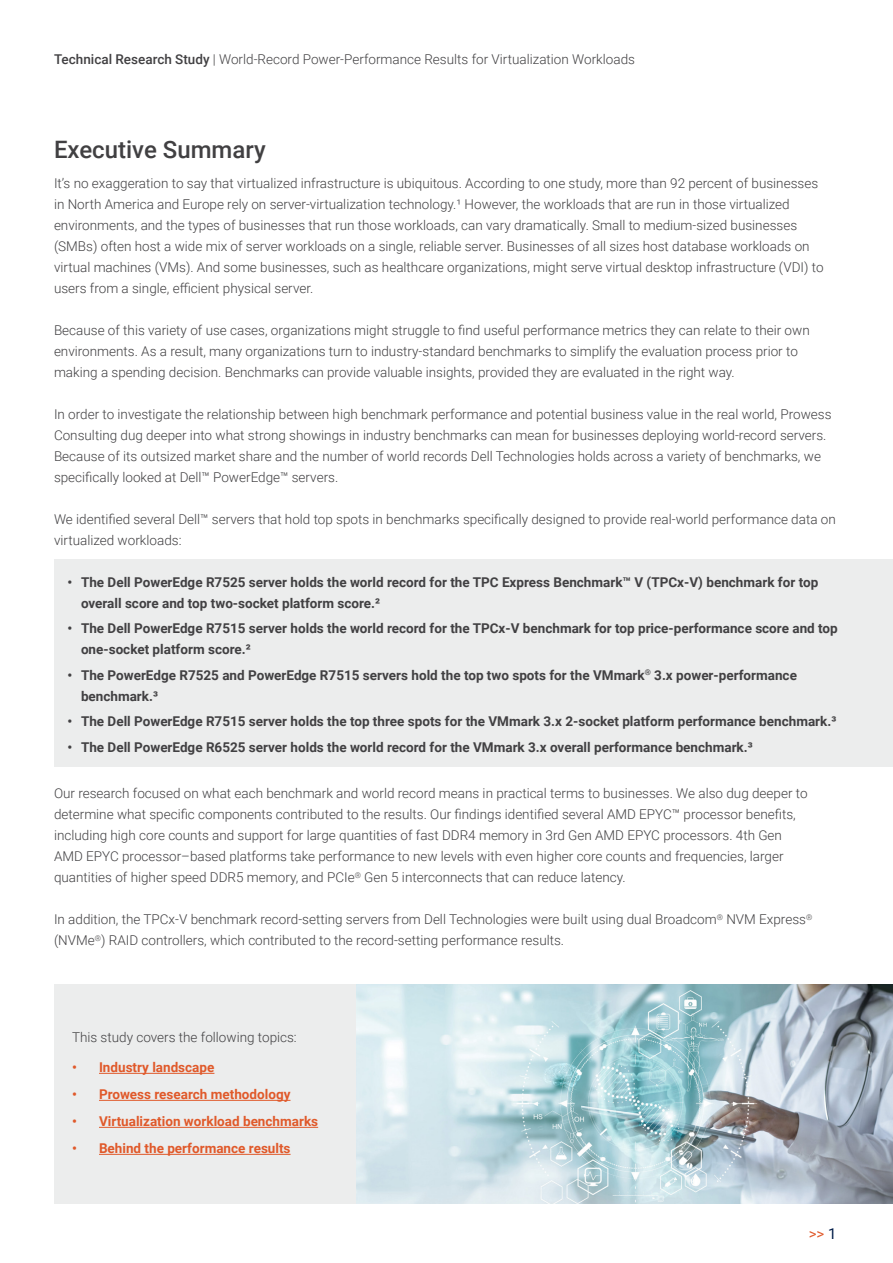
<style>
.page{position:relative;width:893px;height:1263px;background:#fff}
.page>*{position:absolute;margin:0;border:0;box-sizing:border-box;transform-origin:0 0}
.P__H1{font:500 24px "Roboto";color:#414042}
.t1{font:15px "Roboto";color:#e0592a}
.P__Body_Copy{font:300 13.5px/21px "Roboto";color:#414042}
.t2{font:700 13.5px/21px "Roboto";color:#414042}
.t3{font:700 13.5px "Roboto";color:#e0592a}
.P__H1-2{font:300 13.5px "Roboto";color:#414042}
.s1{font-weight:500}
.s2{color:#021d49}
</style>
<div class="page">
<div style="left:54px;top:560px;width:839px;height:207px;background:#eceded"></div>
<div style="left:54px;top:984px;width:406px;height:219px;background:#eceded"></div>
<img style="left:356px;top:984px;width:537px;height:219px">
<hr style="left:99px;top:1073px;width:115px;height:1px;background:#e0592a">
<hr style="left:99px;top:1100px;width:191px;height:1px;background:#e0592a">
<hr style="left:99px;top:1127px;width:219px;height:1px;background:#e0592a">
<hr style="left:99px;top:1154px;width:192px;height:1px;background:#e0592a">
<p class="P__Body_Copy" style="left:54px;top:48px;width:582px"><span class="s1">Technical Research Study</span> | World-Record Power-Performance Results for Virtualization Workloads</p>
<p class="P__H1" style="left:54px;top:132px;width:213px">Executive Summary</p>
<p class="P__Body_Copy" style="left:54px;top:172px;width:771px">It’s no exaggeration to say that virtualized infrastructure is ubiquitous. According to one study, more than 92 percent of businesses in North America and Europe rely on server-virtualization technology.¹ However, the workloads that are run in those virtualized environments, and the types of businesses that run those workloads, can vary dramatically. Small to medium-sized businesses (SMBs) often host a wide mix of server workloads on a single, reliable server. Businesses of all sizes host database workloads on virtual machines (VMs). And some businesses, such as healthcare organizations, might serve virtual desktop infrastructure (VDI) to users from a single, efficient physical server.</p>
<p class="P__Body_Copy" style="left:54px;top:319px;width:757px">Because of this variety of use cases, organizations might struggle to find useful performance metrics they can relate to their own environments. As a result, many organizations turn to industry-standard benchmarks to simplify the evaluation process prior to making a spending decision. Benchmarks can provide valuable insights, provided they are evaluated in the right way.</p>
<p class="P__Body_Copy" style="left:54px;top:403px;width:779px">In order to investigate the relationship between high benchmark performance and potential business value in the real world, Prowess Consulting dug deeper into what strong showings in industry benchmarks can mean for businesses deploying world-record servers.<br>Because of its outsized market share and the number of world records Dell Technologies holds across a variety of benchmarks, we specifically looked at Dell™ PowerEdge™ servers.</p>
<p class="P__Body_Copy" style="left:54px;top:508px;width:783px">We identified several Dell™ servers that hold top spots in benchmarks specifically designed to provide real-world performance data on virtualized workloads:</p>
<p class="t2" style="left:81px;top:571px;width:739px;text-indent:-14px">• The Dell PowerEdge R7525 server holds the world record for the TPC Express Benchmark™ V (TPCx-V) benchmark for top overall score and top two-socket platform score.²</p>
<p class="t2" style="left:81px;top:617px;width:758px;text-indent:-14px">• The Dell PowerEdge R7515 server holds the world record for the TPCx-V benchmark for top price-performance score and top one-socket platform score.²</p>
<p class="t2" style="left:81px;top:664px;width:717px;text-indent:-14px">• The PowerEdge R7525 and PowerEdge R7515 servers hold the top two spots for the VMmark<sup>®</sup> 3.x power-performance benchmark.³</p>
<p class="t2" style="left:68px;top:710px;width:770px">• The Dell PowerEdge R7515 server holds the top three spots for the VMmark 3.x 2-socket platform performance benchmark.3</p>
<p class="t2" style="left:68px;top:736px;width:686px">• The Dell PowerEdge R6525 server holds the world record for the VMmark 3.x overall performance benchmark.3</p>
<p class="P__Body_Copy" style="left:54px;top:782px;width:755px">Our research focused on what each benchmark and world record means in practical terms to businesses. We also dug deeper to determine what specific components contributed to the results. Our findings identified several AMD EPYC™ processor benefits, including high core counts and support for large quantities of fast DDR4 memory in 3rd Gen AMD EPYC processors. 4th Gen AMD EPYC processor–based platforms take performance to new levels with even higher core counts and frequencies, larger quantities of higher speed DDR5 memory, and PCIe<sup>®</sup> Gen 5 interconnects that can reduce latency.</p>
<p class="P__Body_Copy" style="left:54px;top:908px;width:760px">In addition, the TPCx-V benchmark record-setting servers from Dell Technologies were built using dual Broadcom<sup>®</sup> NVM Express<sup>® </sup>(NVMe<sup>®</sup>) RAID controllers, which contributed to the record-setting performance results.</p>
<p class="P__H1-2" style="left:72px;top:1028px;width:226px">This study covers the following topics:</p>
<p class="t3" style="left:72px;top:1058px;width:144px">• Industry landscape</p>
<p class="t3" style="left:72px;top:1085px;width:220px">• Prowess research methodology</p>
<p class="t3" style="left:72px;top:1112px;width:248px">• Virtualization workload benchmarks</p>
<p class="t3" style="left:72px;top:1139px;width:220px">• Behind the performance results</p>
<p class="t1" style="left:809px;top:1223px;width:29px">&gt;&gt; <span class="s2">1</span></p>
</div>
